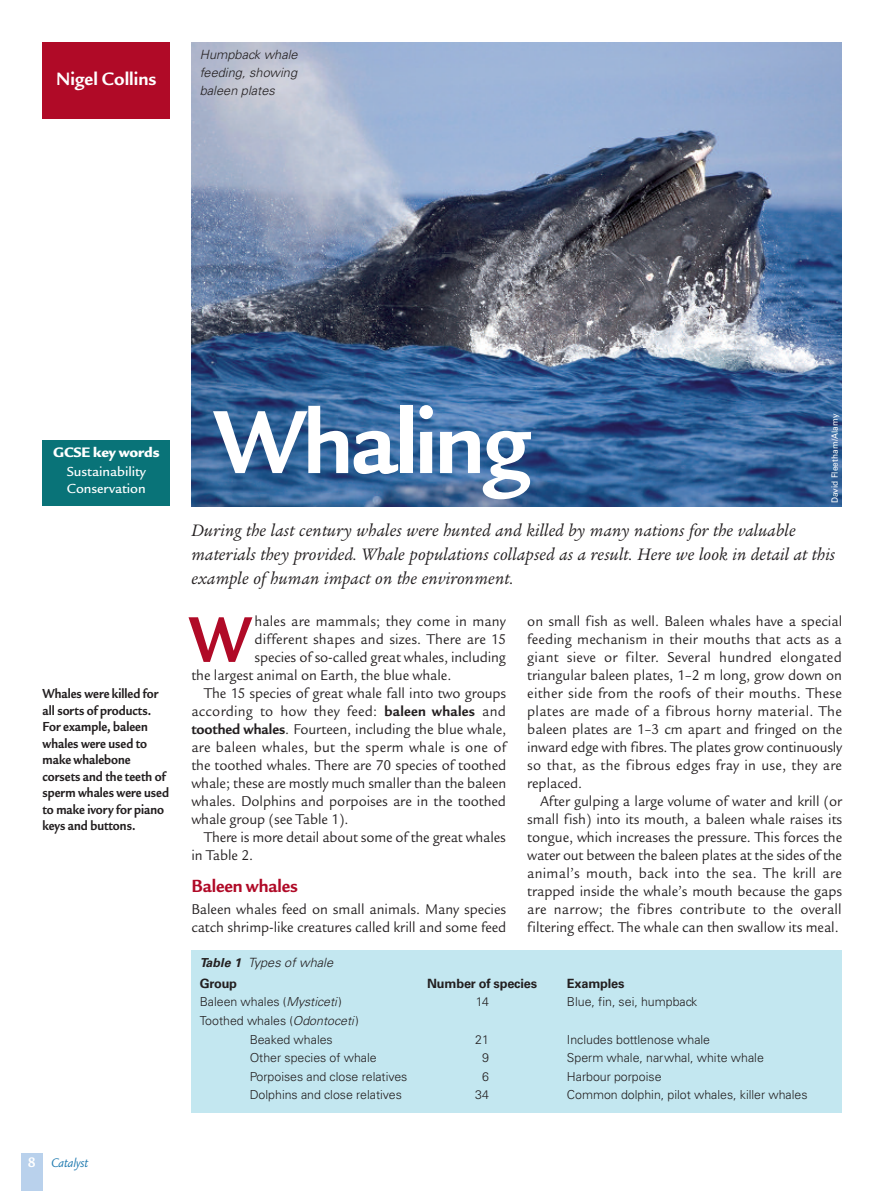
<style>
.page{position:relative;width:893px;height:1191px;background:#fff}
.page>*{position:absolute;margin:0;border:0;box-sizing:border-box;transform-origin:0 0}
.t1{font:700 97.5px "Legacy San ITC";letter-spacing:-.03em;color:#fff;scale:.96 1}
.t2{font:700 70.35px "Legacy San ITC";color:#b00a27;scale:.9 1}
.t3{font:700 19.5px "Legacy San ITC";color:#fff}
.t4{font:700 19.2px "Legacy San ITC";letter-spacing:-.005em;color:#b00a27;scale:.96 1}
.t5{font:italic 18px/24px "Legacy Ser ITC";letter-spacing:.01em;color:#231f20}
.t6{font:15.3px/18px "Legacy San ITC";letter-spacing:-.005em;color:#231f20;text-align:justify;scale:.95 1}
.t7{font:15.3px "Legacy San ITC";letter-spacing:.015em;color:#231f20;scale:.95 1}
.t8{font:15px "Legacy San ITC Ultr";letter-spacing:-.005em;color:#fff}
.t9{font:700 14.25px/16.5px "Legacy San ITC";color:#231f20;scale:.88 1}
.t10{font:500 14.25px/17px "Legacy San ITC";letter-spacing:-.005em;color:#fff}
.t11{font:italic 13.5px "Legacy San ITC";letter-spacing:-.005em;color:#217bb0;scale:.95 1}
.t12{font:italic 300 12.75px/18px "Univers";color:#231f20}
.t13{font:700 12.75px "Univers";letter-spacing:-.015em;color:#231f20}
.t14{font:300 12.3px/18.6px "Univers";color:#231f20}
.t15{font:8.7px "Univers";letter-spacing:.005em;color:#fff;scale:.96 1}
.s1{font-weight:700}
.s2{font-weight:700;font-size:12.3px}
.s3{font-weight:700;font-style:normal}
.s4{font-style:italic}
.s5{font-weight:700;font-style:normal;font-size:15px;color:#fff}
</style>
<div class="page">
<img style="left:191px;top:43px;width:651px;height:463px">
<div style="left:21px;top:1152px;width:22px;height:39px;background:#b9d1ec"></div>
<div style="left:43px;top:43px;width:127px;height:76px;background:#b00a27"></div>
<div style="left:43px;top:440px;width:127px;height:66px;background:#097378"></div>
<div style="left:191px;top:950px;width:651px;height:162px;background:#c3e7f0"></div>
<p class="t3" style="left:56px;top:67px;width:102px">Nigel Collins</p>
<p class="t12" style="left:200px;top:47px;width:99px;text-align:justify">Humpback whale feeding, showing baleen plates</p>
<p class="t8" style="left:53px;top:443px;width:108px">GCSE key words</p>
<p class="t10" style="left:67px;top:463px;width:81px">Sustainability<br>Conservation</p>
<p class="t9" style="left:43px;top:685px;width:145px">Whales were killed for all sorts of products.<br>For example, baleen whales were used to make whalebone corsets and the teeth of sperm whales were used to make ivory for piano keys and buttons.</p>
<h1 class="t1" style="left:214px;top:382px;width:332px">Whaling</h1>
<p class="t15" style="left:831px;top:503px;width:95px;rotate:-90deg">David Fleetham/Alamy</p>
<p class="t5" style="left:191px;top:517px;width:645px">During the last century whales were hunted and killed by many nations for the valuable materials they provided. Whale populations collapsed as a result. Here we look in detail at this example of human impact on the environment.</p>
<h2 class="t2" style="left:189px;top:596px;width:71px">W</h2>
<p class="t6" style="left:255px;top:611px;width:266px">hales are mammals; they come in many</p>
<p class="t6" style="left:255px;top:629px;width:266px">different shapes and sizes. There are 15</p>
<p class="t6" style="left:255px;top:647px;width:266px">species of so-called great whales, including</p>
<p class="t6" style="left:191px;top:665px;width:275px">the largest animal on Earth, the blue whale.</p>
<p class="t6" style="left:204px;top:683px;width:320px">The 15 species of great whale fall into two groups</p>
<p class="t7" style="left:191px;top:701px;width:333px">according to how they feed: <span class="s1">baleen whales</span> and</p>
<p class="t6" style="left:191px;top:719px;width:333px"><span class="s1">toothed whales</span>. Fourteen, including the blue whale,</p>
<p class="t7" style="left:191px;top:737px;width:333px">are baleen whales, but the sperm whale is one of</p>
<p class="t6" style="left:191px;top:755px;width:333px">the toothed whales. There are 70 species of toothed</p>
<p class="t6" style="left:191px;top:773px;width:333px">whale; these are mostly much smaller than the baleen</p>
<p class="t6" style="left:191px;top:791px;width:333px">whales. Dolphins and porpoises are in the toothed</p>
<p class="t6" style="left:191px;top:809px;width:167px">whale group (see Table 1).</p>
<p class="t6" style="left:204px;top:827px;width:319px">There is more detail about some of the great whales</p>
<p class="t6" style="left:191px;top:845px;width:67px">in Table 2.</p>
<p class="t4" style="left:191px;top:874px;width:113px">Baleen whales</p>
<p class="t6" style="left:191px;top:899px;width:333px">Baleen whales feed on small animals. Many species catch shrimp-like creatures called krill and some feed</p>
<p class="t6" style="left:527px;top:611px;width:333px">on small fish as well. Baleen whales have a special feeding mechanism in their mouths that acts as a giant sieve or filter. Several hundred elongated triangular baleen plates, 1–2 m long, grow down on either side from the roofs of their mouths. These plates are made of a fibrous horny material. The baleen plates are 1–3 cm apart and fringed on the inward edge with fibres. The plates grow continuously so that, as the fibrous edges fray in use, they are replaced.</p>
<p class="t6" style="left:527px;top:791px;width:333px;text-indent:13px">After gulping a large volume of water and krill (or small fish) into its mouth, a baleen whale raises its tongue, which increases the pressure. This forces the water out between the baleen plates at the sides of the animal’s mouth, back into the sea. The krill are trapped inside the whale’s mouth because the gaps are narrow; the fibres contribute to the overall filtering effect. The whale can then swallow its meal.</p>
<p class="t12" style="left:200px;top:953px;width:135px;line-height:20.7px"><span class="s2">Table 1</span> Types of whale<br><span class="s3">Group</span></p>
<p class="t13" style="left:427px;top:978px;width:111px">Number of species</p>
<p class="t13" style="left:567px;top:978px;width:59px">Examples</p>
<p class="t14" style="left:200px;top:993px;width:143px">Baleen whales (<span class="s4">Mysticeti</span>)</p>
<p class="t14" style="left:476px;top:993px;width:15px">14</p>
<p class="t14" style="left:567px;top:993px;width:132px">Blue, fin, sei, humpback</p>
<p class="t14" style="left:250px;top:1012px;width:111px;text-indent:-50px">Toothed whales (<span class="s4">Odontoceti</span>)<br>Beaked whales</p>
<p class="t14" style="left:475px;top:1031px;width:15px">21</p>
<p class="t14" style="left:567px;top:1031px;width:145px">Includes bottlenose whale</p>
<p class="t14" style="left:250px;top:1049px;width:129px">Other species of whale</p>
<p class="t14" style="left:482px;top:1049px;width:8px">9</p>
<p class="t14" style="left:567px;top:1049px;width:198px">Sperm whale, narwhal, white whale</p>
<p class="t14" style="left:250px;top:1068px;width:159px">Porpoises and close relatives</p>
<p class="t14" style="left:482px;top:1068px;width:8px">6</p>
<p class="t14" style="left:567px;top:1068px;width:96px">Harbour porpoise</p>
<p class="t14" style="left:250px;top:1086px;width:154px">Dolphins and close relatives</p>
<p class="t14" style="left:475px;top:1086px;width:15px">34</p>
<p class="t14" style="left:567px;top:1086px;width:242px">Common dolphin, pilot whales, killer whales</p>
<p class="t11" style="left:28px;top:1154px;width:65px"><span class="s5">8</span> Catalyst</p>
</div>
